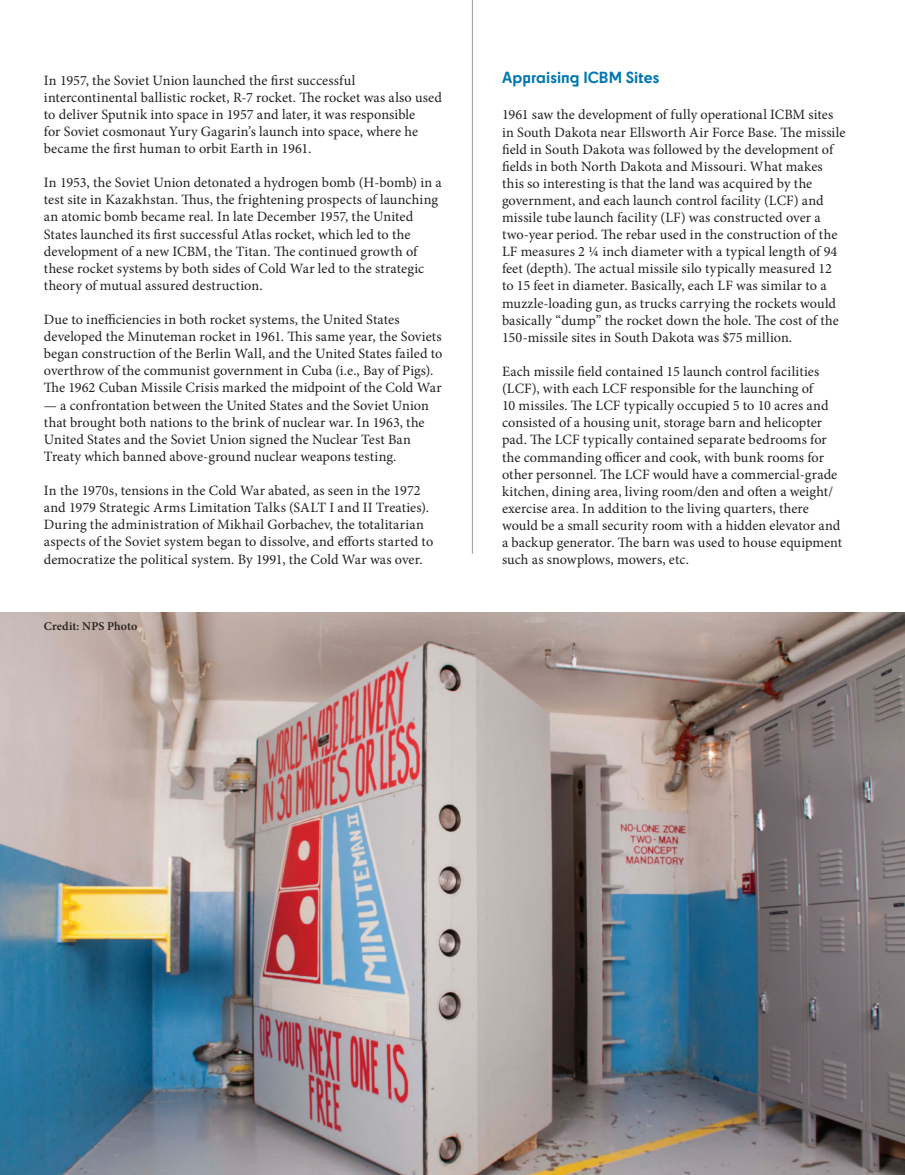
<style>
.page{position:relative;width:905px;height:1175px;background:#fff}
.page>*{position:absolute;margin:0;border:0;box-sizing:border-box;transform-origin:0 0}
.t1{font:700 15px "Cy";letter-spacing:.005em;color:#0076b1}
.t2{font:14.25px/17.1px "Minion Pro";letter-spacing:.01em;color:#231f20}
.t3{font:600 12px "Minion Pro";letter-spacing:.005em;color:#231f20}
</style>
<div class="page">
<hr style="left:472px;top:0;width:1px;height:554px;background:#939598">
<img style="left:0;top:612px;width:904px;height:562px">
<p class="t2" style="left:44px;top:71px;width:399px">In 1957, the Soviet Union launched the first successful intercontinental ballistic rocket, R-7 rocket. The rocket was also used to deliver Sputnik into space in 1957 and later, it was responsible<br>for Soviet cosmonaut Yury Gagarin’s launch into space, where he became the first human to orbit Earth in 1961.</p>
<p class="t2" style="left:44px;top:174px;width:399px">In 1953, the Soviet Union detonated a hydrogen bomb (H-bomb) in a test site in Kazakhstan. Thus, the frightening prospects of launching an atomic bomb became real. In late December 1957, the United States launched its first successful Atlas rocket, which led to the development of a new ICBM, the Titan. The continued growth of these rocket systems by both sides of Cold War led to the strategic theory of mutual assured destruction.</p>
<p class="t2" style="left:44px;top:311px;width:400px">Due to inefficiencies in both rocket systems, the United States developed the Minuteman rocket in 1961. This same year, the Soviets began construction of the Berlin Wall, and the United States failed to overthrow of the communist government in Cuba (i.e., Bay of Pigs).<br>The 1962 Cuban Missile Crisis marked the midpoint of the Cold War</p>
<p class="t2" style="left:44px;top:396px;width:386px">— a confrontation between the United States and the Soviet Union that brought both nations to the brink of nuclear war. In 1963, the United States and the Soviet Union signed the Nuclear Test Ban Treaty which banned above-ground nuclear weapons testing.</p>
<p class="t2" style="left:44px;top:482px;width:391px">In the 1970s, tensions in the Cold War abated, as seen in the 1972 and 1979 Strategic Arms Limitation Talks (SALT I and II Treaties).<br>During the administration of Mikhail Gorbachev, the totalitarian aspects of the Soviet system began to dissolve, and efforts started to democratize the political system. By 1991, the Cold War was over.</p>
<p class="t3" style="left:44px;top:618px;width:95px">Credit: NPS Photo</p>
<p class="t1" style="left:502px;top:66px;width:159px">Appraising ICBM Sites</p>
<p class="t2" style="left:502px;top:106px;width:345px">1961 saw the development of fully operational ICBM sites in South Dakota near Ellsworth Air Force Base. The missile field in South Dakota was followed by the development of fields in both North Dakota and Missouri. What makes this so interesting is that the land was acquired by the government, and each launch control facility (LCF) and missile tube launch facility (LF) was constructed over a two-year period. The rebar used in the construction of the LF measures 2 ¼ inch diameter with a typical length of 94 feet (depth). The actual missile silo typically measured 12 to 15 feet in diameter. Basically, each LF was similar to a muzzle-loading gun, as trucks carrying the rockets would basically “dump” the rocket down the hole. The cost of the 150-missile sites in South Dakota was $75 million.</p>
<p class="t2" style="left:502px;top:363px;width:342px">Each missile field contained 15 launch control facilities (LCF), with each LCF responsible for the launching of<br>10 missiles. The LCF typically occupied 5 to 10 acres and consisted of a housing unit, storage barn and helicopter pad. The LCF typically contained separate bedrooms for the commanding officer and cook, with bunk rooms for other personnel. The LCF would have a commercial-grade kitchen, dining area, living room/den and often a weight/ exercise area. In addition to the living quarters, there would be a small security room with a hidden elevator and a backup generator. The barn was used to house equipment such as snowplows, mowers, etc.</p>
</div>
